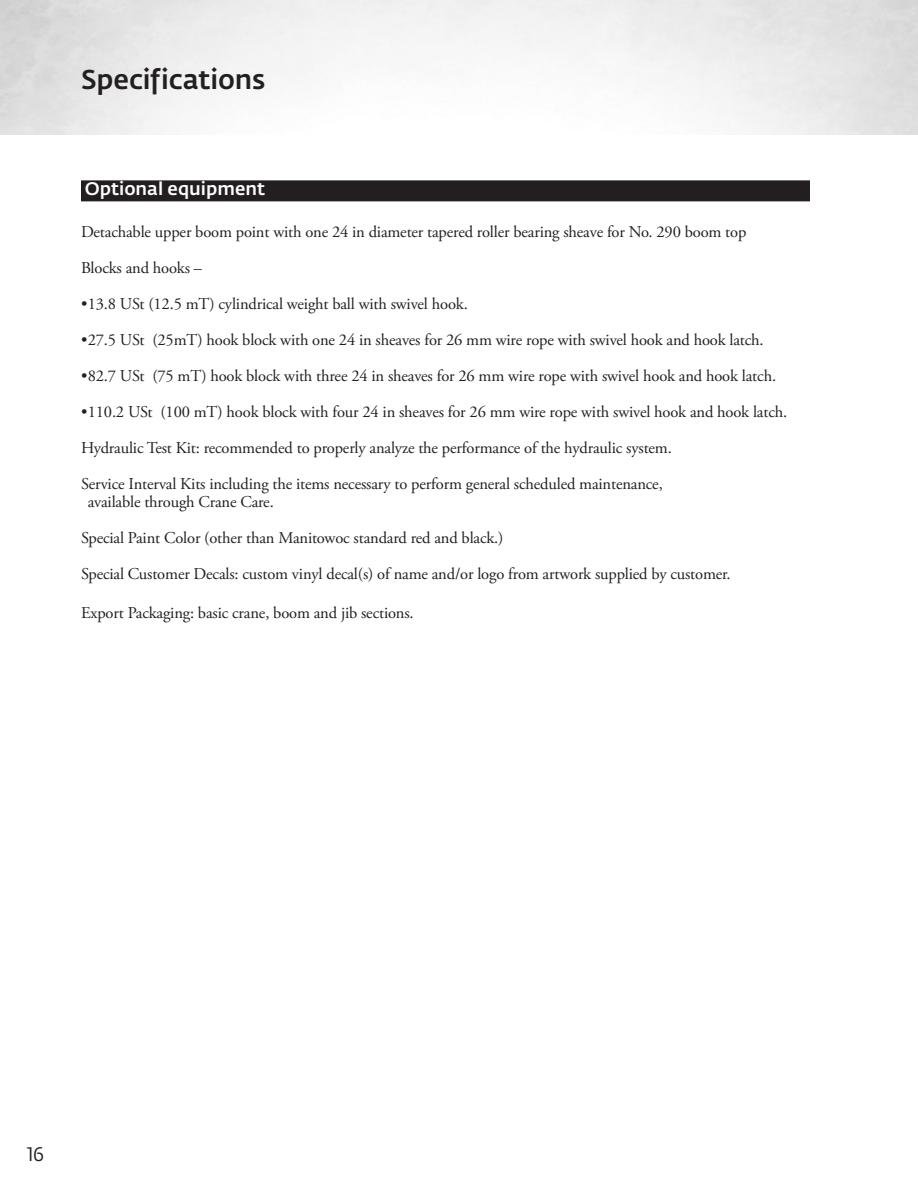
<style>
.page{position:relative;width:918px;height:1188px;background:#fff}
.page>*{position:absolute;margin:0;border:0;box-sizing:border-box;transform-origin:0 0}
.Section_Heads{font:500 27px "Fedra Sans Pro";letter-spacing:-.005em;color:#231f20}
.t1{font:19.5px "Fedra Sans Pro";color:#231f20}
.Sections_Reverse_Hea{font:500 18px "Fedra Sans Pro";color:#fff}
.Spécifications{font:16.5px/18px "Adobe Garamond Pro";letter-spacing:-.01em;color:#231f20}
</style>
<div class="page">
<div style="left:81px;top:180px;width:729px;height:21px;background:#231f20"></div>
<p class="Section_Heads" style="left:81px;top:62px;width:186px">Specifications</p>
<p class="Sections_Reverse_Hea" style="left:85px;top:177px;width:182px">Optional equipment</p>
<p class="Spécifications" style="left:81px;top:224px;width:667px">Detachable upper boom point with one 24 in diameter tapered roller bearing sheave for No. 290 boom top</p>
<p class="Spécifications" style="left:81px;top:260px;width:123px">Blocks and hooks –</p>
<p class="Spécifications" style="left:81px;top:296px;width:388px">•13.8 USt (12.5 mT) cylindrical weight ball with swivel hook.</p>
<p class="Spécifications" style="left:81px;top:332px;width:684px">•27.5 USt (25mT) hook block with one 24 in sheaves for 26 mm wire rope with swivel hook and hook latch.</p>
<p class="Spécifications" style="left:81px;top:368px;width:697px">•82.7 USt (75 mT) hook block with three 24 in sheaves for 26 mm wire rope with swivel hook and hook latch.</p>
<p class="Spécifications" style="left:81px;top:404px;width:708px">•110.2 USt (100 mT) hook block with four 24 in sheaves for 26 mm wire rope with swivel hook and hook latch.</p>
<p class="Spécifications" style="left:81px;top:440px;width:592px">Hydraulic Test Kit: recommended to properly analyze the performance of the hydraulic system.</p>
<p class="Spécifications" style="left:88px;top:476px;width:577px;text-indent:-7px">Service Interval Kits including the items necessary to perform general scheduled maintenance, available through Crane Care.</p>
<p class="Spécifications" style="left:81px;top:530px;width:424px">Special Paint Color (other than Manitowoc standard red and black.)</p>
<p class="Spécifications" style="left:81px;top:566px;width:651px">Special Customer Decals: custom vinyl decal(s) of name and/or logo from artwork supplied by customer.</p>
<p class="Spécifications" style="left:81px;top:605px;width:334px">Export Packaging: basic crane, boom and jib sections.</p>
<p class="t1" style="left:27px;top:1142px;width:19px">16</p>
</div>
